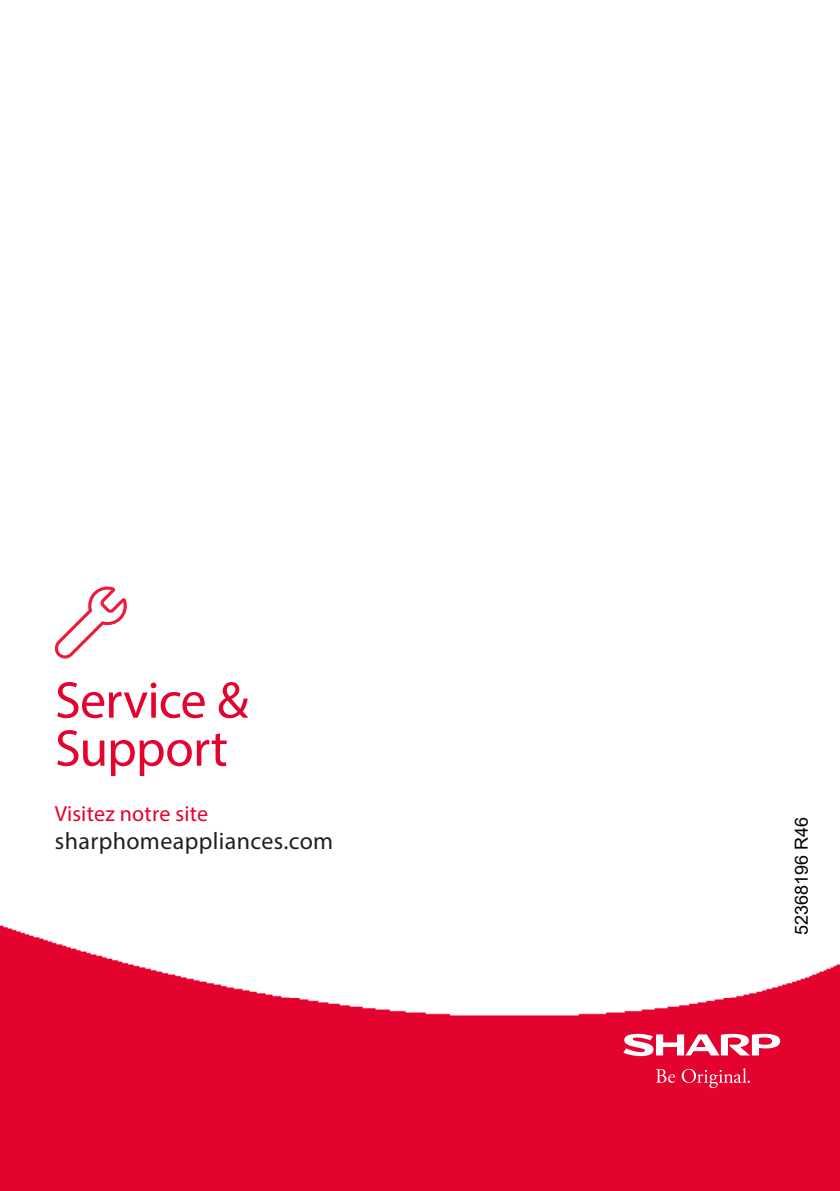
<style>
.page{position:relative;width:840px;height:1191px;background:#fff}
.page>*{position:absolute;margin:0;border:0;box-sizing:border-box;transform-origin:0 0}
.t1{font:52px/48px "Myriad Pro";letter-spacing:-.015em;color:#e4022e}
.t2{font:24px "Myriad Pro";letter-spacing:.015em;color:#231f20}
.t3{font:22px "Myriad Pro";letter-spacing:.01em;color:#e4022e}
.t4{font:18px "Arial";color:#000}
</style>
<div class="page">
<img style="left:0;top:925px;width:839px;height:266px">
<svg style="left:54px;top:586px;width:73px;height:72px"></svg>
<svg style="left:655px;top:1069px;width:19px;height:14px"></svg>
<svg style="left:681px;top:1068px;width:68px;height:20px"></svg>
<svg style="left:623px;top:1033px;width:157px;height:23px"></svg>
<h1 class="t1" style="left:55px;top:680px;width:195px">Service &amp;<br>Support</h1>
<p class="t3" style="left:55px;top:805px;width:155px">Visitez notre site</p>
<p class="t2" style="left:55px;top:832px;width:280px">sharphomeappliances.com</p>
<p class="t4" style="left:788px;top:935px;width:120px;rotate:-90deg">52368196 R46</p>
</div>
